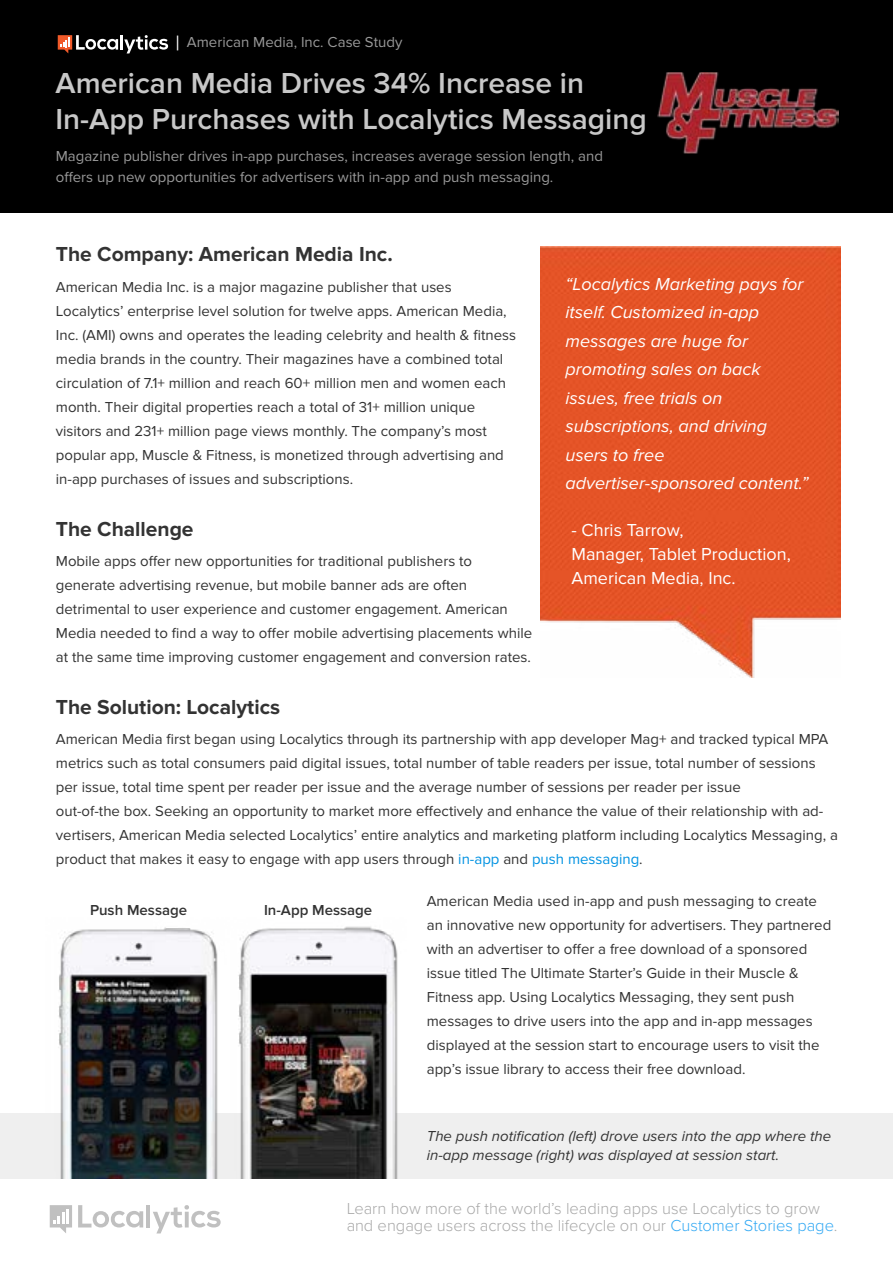
<style>
.page{position:relative;width:893px;height:1263px;background:#fff}
.page>*{position:absolute;margin:0;border:0;box-sizing:border-box;transform-origin:0 0}
.t1{font:600 30px/36px "Proxima Nova";color:#c8c8c8}
.t2{font:700 21px "Proxima Nova";color:#333}
.t3{font:italic 18px/28.5px "Proxima Nova";color:#fff}
.t4{font:18px/24px "Proxima Nova";color:#fff}
.t5{font:300 16.5px/16.5px "Proxima Nova";color:#939393}
.t6{font:15px/24px "Proxima Nova";color:#333}
.t7{font:15px/21px "Proxima Nova";color:#999}
.t8{font:italic 15px/19.5px "Proxima Nova";color:#333}
.t9{font:600 15px "Proxima Nova";color:#333}
.s1{font-size:21px;color:#fff}
.s2{color:#0092e2}
.s3{color:#0094f1}
</style>
<div class="page">
<div style="left:0;top:0;width:893px;height:212px;background:#000"></div>
<div style="left:0;top:1113px;width:893px;height:67px;background:#efefef"></div>
<img style="left:58px;top:926px;width:340px;height:253px">
<div style="left:0;top:1179px;width:893px;height:84px;background:#fff"></div>
<img style="left:540px;top:246px;width:300px;height:432px">
<svg style="left:58px;top:35px;width:60px;height:18px"></svg>
<hr style="left:120px;top:35px;width:3px;height:15px;background:#fff">
<svg style="left:124px;top:35px;width:44px;height:18px"></svg>
<img style="left:658px;top:73px;width:181px;height:80px">
<svg style="left:50px;top:1205px;width:22px;height:28px"></svg>
<svg style="left:78px;top:1205px;width:65px;height:22px"></svg>
<hr style="left:147px;top:1205px;width:3px;height:22px;background:#000">
<svg style="left:153px;top:1205px;width:68px;height:28px"></svg>
<p class="t7" style="left:175px;top:32px;width:229px"><span class="s1">|</span> American Media, Inc. Case Study</p>
<h1 class="t1" style="left:56px;top:65px;width:593px">American Media Drives 34% Increase in<br>In-App Purchases with Localytics Messaging</h1>
<p class="t7" style="left:56px;top:145px;width:549px">Magazine publisher drives in-app purchases, increases average session length, and offers up new opportunities for advertisers with in-app and push messaging.</p>
<h2 class="t2" style="left:56px;top:242px;width:338px">The Company: American Media Inc.</h2>
<p class="t6" style="left:56px;top:275px;width:462px">American Media Inc. is a major magazine publisher that uses Localytics’ enterprise level solution for twelve apps. American Media, Inc. (AMI) owns and operates the leading celebrity and health &amp; fitness media brands in the country. Their magazines have a combined total circulation of 7.1+ million and reach 60+ million men and women each month. Their digital properties reach a total of 31+ million unique visitors and 231+ million page views monthly. The company’s most popular app, Muscle &amp; Fitness, is monetized through advertising and in-app purchases of issues and subscriptions.</p>
<p class="t3" style="left:566px;top:270px;width:244px">“Localytics Marketing pays for itself. Customized in-app messages are huge for promoting sales on back issues, free trials on subscriptions, and driving users to free advertiser-sponsored content.”</p>
<p class="t4" style="left:571px;top:518px;width:221px">- Chris Tarrow,<br>Manager, Tablet Production,<br>American Media, Inc.</p>
<h2 class="t2" style="left:56px;top:517px;width:139px">The Challenge</h2>
<p class="t6" style="left:56px;top:549px;width:478px">Mobile apps offer new opportunities for traditional publishers to generate advertising revenue, but mobile banner ads are often detrimental to user experience and customer engagement. American Media needed to find a way to offer mobile advertising placements while at the same time improving customer engagement and conversion rates.</p>
<h2 class="t2" style="left:56px;top:695px;width:226px">The Solution: Localytics</h2>
<p class="t6" style="left:56px;top:727px;width:783px">American Media first began using Localytics through its partnership with app developer Mag+ and tracked typical MPA metrics such as total consumers paid digital issues, total number of table readers per issue, total number of sessions per issue, total time spent per reader per issue and the average number of sessions per reader per issue<br>out-of-the box. Seeking an opportunity to market more effectively and enhance the value of their relationship with ad&shy;vertisers, American Media selected Localytics’ entire analytics and marketing platform including Localytics Messaging, a product that makes it easy to engage with app users through <span class="s2">in-app</span> and <span class="s2">push messaging</span>.</p>
<p class="t6" style="left:427px;top:889px;width:406px">American Media used in-app and push messaging to create an innovative new opportunity for advertisers. They partnered with an advertiser to offer a free download of a sponsored issue titled The Ultimate Starter’s Guide in their Muscle &amp; Fitness app. Using Localytics Messaging, they sent push messages to drive users into the app and in-app messages displayed at the session start to encourage users to visit the app’s issue library to access their free download.</p>
<p class="t9" style="left:90px;top:901px;width:99px">Push Message</p>
<p class="t9" style="left:264px;top:901px;width:110px">In-App Message</p>
<p class="t8" style="left:427px;top:1126px;width:406px">The push notification (left) drove users into the app where the in-app message (right) was displayed at session start.</p>
<p class="t5" style="left:346px;top:1201px;width:493px">Learn how more of the world’s leading apps use Localytics to grow and engage users across the lifecycle on our <span class="s3">Customer Stories page</span>.</p>
</div>
